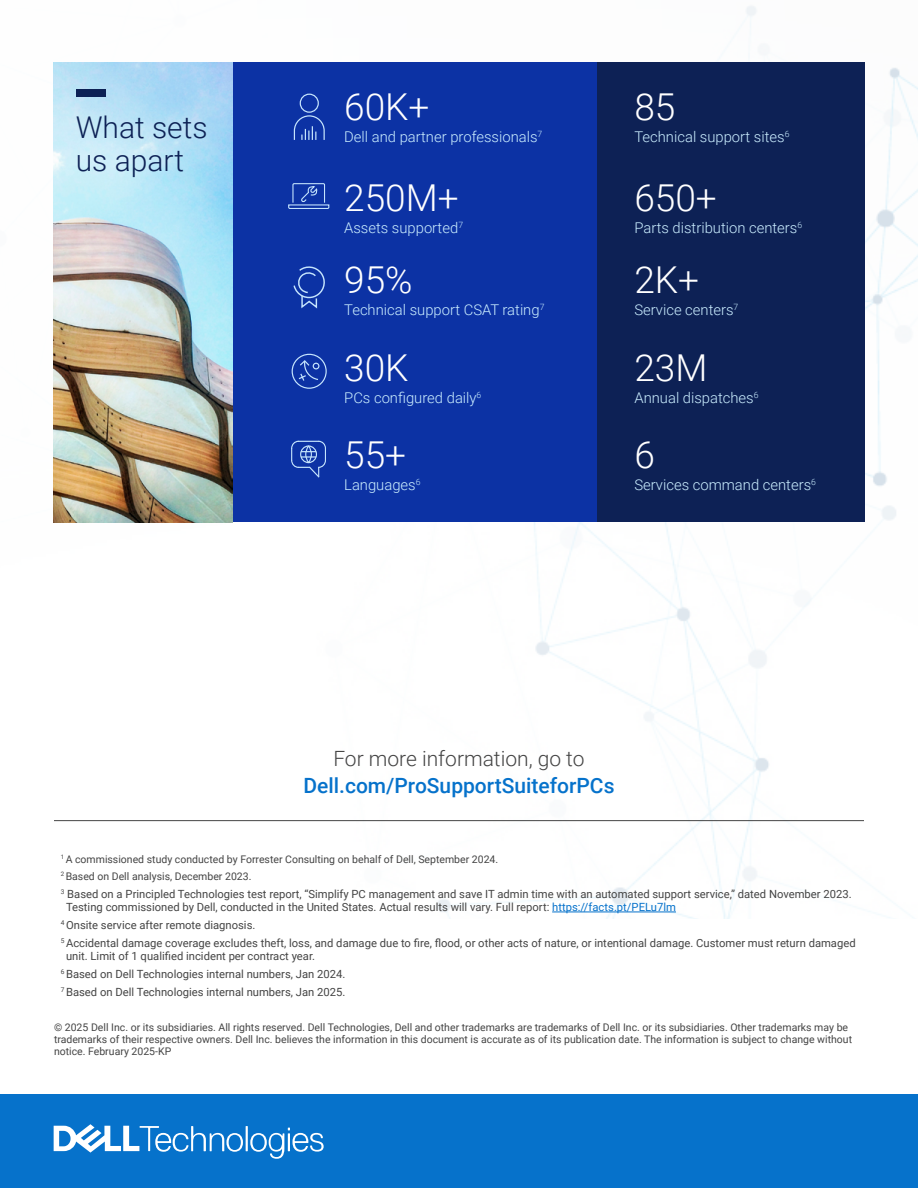
<style>
.page{position:relative;width:918px;height:1188px;background:#fff}
.page>*{position:absolute;margin:0;border:0;box-sizing:border-box;transform-origin:0 0}
.t1{font:300 37.05px "Roboto";color:#fff}
.t2{font:300 30px/33px "Roboto";color:#0d2155}
.t3{font:500 21px "Roboto";color:#0672cb}
.t4{font:300 21px "Roboto";color:#444}
.t5{font:300 14.85px "Roboto";color:#cbeeff}
.t6{font:11.25px/17.9px "Roboto";color:#444}
.t7{font:10.5px/12px "Roboto";color:#444}
.s1{color:#0672cb}
</style>
<div class="page">
<img style="left:53px;top:6px;width:865px;height:913px">
<hr style="left:552px;top:912px;width:124px;height:1px;background:#0672cb">
<hr style="left:54px;top:820px;width:810px;height:1px;background:#444">
<div style="left:0;top:1094px;width:918px;height:94px;background:#0672cb"></div>
<div style="left:232px;top:63px;width:633px;height:459px;background:#0c32a4"></div>
<svg style="left:54px;top:1124px;width:270px;height:35px"></svg>
<img style="left:53px;top:63px;width:179px;height:459px">
<div style="left:76px;top:90px;width:29px;height:7px;background:#0d2155"></div>
<svg style="left:293px;top:115px;width:32px;height:25px"></svg>
<div style="left:300px;top:94px;width:19px;height:19px;border:1px solid #c5e4fd;border-radius:50%"></div>
<svg style="left:288px;top:183px;width:41px;height:26px"></svg>
<svg style="left:293px;top:266px;width:32px;height:43px"></svg>
<div style="left:292px;top:354px;width:35px;height:35px;border:1px solid #c5e4fd;border-radius:50%"></div>
<svg style="left:297px;top:359px;width:23px;height:22px"></svg>
<svg style="left:291px;top:441px;width:35px;height:36px"></svg>
<div style="left:305px;top:445px;width:7px;height:18px;border:1px solid #c5e4fd;border-radius:50%"></div>
<div style="left:597px;top:63px;width:268px;height:459px;background:#0d2155"></div>
<h2 class="t2" style="left:76px;top:110px;width:133px">What sets us apart</h2>
<h1 class="t1" style="left:344px;top:81px;width:87px">60K+</h1>
<h3 class="t5" style="left:344px;top:126px;width:200px">Dell and partner professionals<sup>7</sup></h3>
<h1 class="t1" style="left:344px;top:172px;width:116px">250M+</h1>
<h3 class="t5" style="left:344px;top:217px;width:120px">Assets supported<sup>7</sup></h3>
<h1 class="t1" style="left:344px;top:254px;width:70px">95%</h1>
<h3 class="t5" style="left:344px;top:300px;width:202px">Technical support CSAT rating<sup>7</sup></h3>
<h1 class="t1" style="left:344px;top:342px;width:66px">30K</h1>
<h3 class="t5" style="left:344px;top:387px;width:139px">PCs configured daily<sup>6</sup></h3>
<h1 class="t1" style="left:344px;top:429px;width:63px">55+</h1>
<h3 class="t5" style="left:344px;top:474px;width:78px">Languages<sup>6</sup></h3>
<h1 class="t1" style="left:634px;top:81px;width:43px">85</h1>
<h3 class="t5" style="left:634px;top:126px;width:157px">Technical support sites<sup>6</sup></h3>
<h1 class="t1" style="left:634px;top:172px;width:84px">650+</h1>
<h3 class="t5" style="left:634px;top:217px;width:169px">Parts distribution centers<sup>6</sup></h3>
<h1 class="t1" style="left:634px;top:254px;width:66px">2K+</h1>
<h3 class="t5" style="left:634px;top:300px;width:105px">Service centers<sup>7</sup></h3>
<h1 class="t1" style="left:634px;top:342px;width:75px">23M</h1>
<h3 class="t5" style="left:634px;top:387px;width:126px">Annual dispatches<sup>6</sup></h3>
<h1 class="t1" style="left:634px;top:429px;width:22px">6</h1>
<h3 class="t5" style="left:634px;top:474px;width:183px">Services command centers<sup>6</sup></h3>
<h3 class="t4" style="left:333px;top:744px;width:253px">For more information, go to</h3>
<h3 class="t3" style="left:303px;top:771px;width:313px">Dell.com/ProSupportSuiteforPCs</h3>
<p class="t7" style="left:61px;top:850px;width:439px;line-height:17px"><sup>1</sup> A commissioned study conducted by Forrester Consulting on behalf of Dell, September 2024.<br><sup>2</sup> Based on Dell analysis, December 2023.</p>
<p class="t6" style="left:66px;top:886px;width:787px;line-height:13.5px;text-indent:-5px"><sup>3</sup> Based on a Principled Technologies test report, “Simplify PC management and save IT admin time with an automated support service,” dated November 2023.<br>Testing commissioned by Dell, conducted in the United States. Actual results will vary. Full report: <span class="s1">https://facts.pt/PELu7lm</span></p>
<p class="t6" style="left:61px;top:916px;width:796px"><sup>4</sup> Onsite service after remote diagnosis.<br><sup>5</sup> Accidental damage coverage excludes theft, loss, and damage due to fire, flood, or other acts of nature, or intentional damage. Customer must return damaged</p>
<p class="t6" style="left:61px;top:947px;width:286px;text-indent:5px">unit. Limit of 1 qualified incident per contract year.<br><sup>6</sup> Based on Dell Technologies internal numbers, Jan 2024.<br><sup>7</sup> Based on Dell Technologies internal numbers, Jan 2025.</p>
<p class="t7" style="left:54px;top:1021px;width:800px">© 2025 Dell Inc. or its subsidiaries. All rights reserved. Dell Technologies, Dell and other trademarks are trademarks of Dell Inc. or its subsidiaries. Other trademarks may be trademarks of their respective owners. Dell Inc. believes the information in this document is accurate as of its publication date. The information is subject to change without notice. February 2025-KP</p>
</div>
